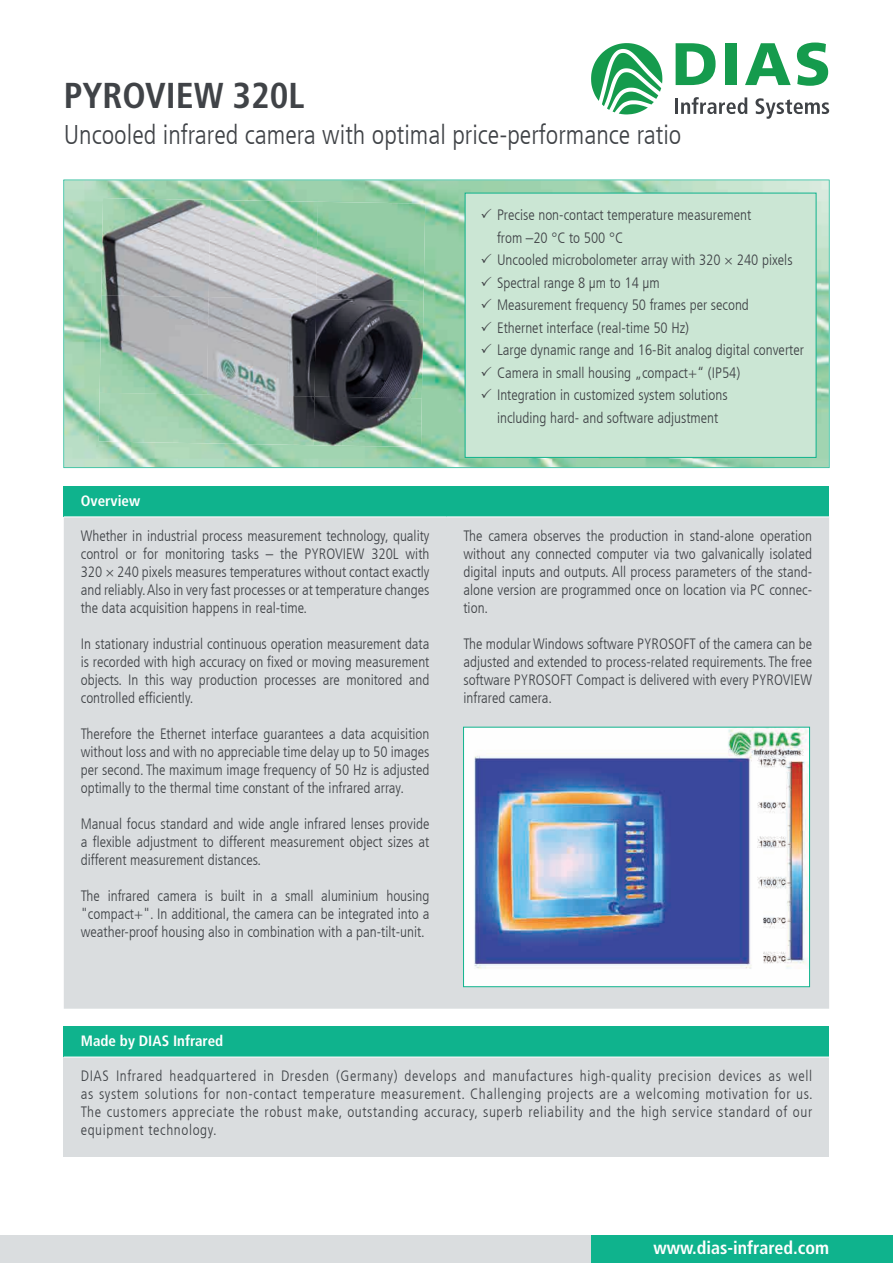
<style>
.page{position:relative;width:893px;height:1263px;background:#fff}
.page>*{position:absolute;margin:0;border:0;box-sizing:border-box;transform-origin:0 0}
.t1{font:700 condensed 36px "Frutiger LT Com";color:#404347}
.t2{font:300 condensed 27px "Frutiger LT Com";color:#404347}
.t3{font:700 condensed 18px "Frutiger LT Com";color:#fff}
.t4{font:300 condensed 15px/18px "Frutiger LT Com";color:#404347;text-align:justify}
.t5{font:700 condensed 15px "Frutiger LT Com";color:#fff}
</style>
<div class="page">
<svg style="left:591px;top:43px;width:71px;height:72px"></svg>
<hr style="left:675px;top:99px;width:3px;height:15px;background:#404347">
<svg style="left:681px;top:97px;width:66px;height:17px"></svg>
<svg style="left:755px;top:98px;width:74px;height:21px"></svg>
<svg style="left:676px;top:43px;width:40px;height:42px"></svg>
<div style="left:726px;top:43px;width:11px;height:42px;background:#159b4d"></div>
<svg style="left:745px;top:43px;width:46px;height:42px"></svg>
<svg style="left:797px;top:43px;width:31px;height:43px"></svg>
<div style="left:0;top:1236px;width:592px;height:27px;background:#dadddf"></div>
<div style="left:591px;top:1236px;width:302px;height:27px;background:#0fb38d"></div>
<svg style="left:63px;top:180px;width:767px;height:288px;background:#9cd2b0"></svg>
<div style="left:465px;top:193px;width:351px;height:265px;background:#cbe6d4"></div>
<div style="left:64px;top:486px;width:765px;height:31px;background:#0fb38d"></div>
<div style="left:64px;top:517px;width:765px;height:492px;background:#dadddf"></div>
<hr style="left:64px;top:516px;width:382px;height:1px;background:#fff">
<hr style="left:446px;top:516px;width:383px;height:1px;background:#fff">
<div style="left:64px;top:1026px;width:765px;height:31px;background:#0fb38d"></div>
<div style="left:64px;top:1057px;width:765px;height:100px;background:#dadddf"></div>
<hr style="left:64px;top:1057px;width:765px;height:1px;background:#fff">
<img style="left:465px;top:729px;width:343px;height:256px">
<div style="left:463px;top:727px;width:347px;height:260px;border:1px solid #0fb38d"></div>
<img style="left:101px;top:198px;width:109px;height:97px">
<img style="left:209px;top:200px;width:109px;height:97px">
<img style="left:316px;top:202px;width:109px;height:99px">
<img style="left:100px;top:295px;width:109px;height:98px">
<img style="left:207px;top:297px;width:109px;height:96px">
<img style="left:314px;top:299px;width:109px;height:99px">
<img style="left:99px;top:393px;width:216px;height:52px">
<img style="left:314px;top:396px;width:108px;height:51px">
<h1 class="t1" style="left:64px;top:74px;width:242px">PYROVIEW 320L</h1>
<h2 class="t2" style="left:64px;top:119px;width:619px">Uncooled infrared camera with optimal price-performance ratio</h2>
<p class="t5" style="left:81px;top:492px;width:61px">Overview</p>
<p class="t4" style="left:81px;top:527px;width:350px">Whether in industrial process measurement technology, quality control or for monitoring tasks – the PYROVIEW 320L with 320 × 240 pixels measures temperatures without contact exactly and reliably. Also in very fast processes or at temperature changes the data acquisition happens in real-time.</p>
<p class="t4" style="left:81px;top:635px;width:350px">In stationary industrial continuous operation measurement data is recorded with high accuracy on fixed or moving measurement objects. In this way production processes are monitored and controlled efficiently.</p>
<p class="t4" style="left:81px;top:725px;width:350px">Therefore the Ethernet interface guarantees a data acquisition without loss and with no appreciable time delay up to 50 images per second. The maximum image frequency of 50 Hz is adjusted optimally to the thermal time constant of the infrared array.</p>
<p class="t4" style="left:81px;top:815px;width:350px">Manual focus standard and wide angle infrared lenses provide a flexible adjustment to different measurement object sizes at different measurement distances.</p>
<p class="t4" style="left:81px;top:887px;width:350px">The infrared camera is built in a small aluminium housing "compact+". In additional, the camera can be integrated into a weather-proof housing also in combination with a pan-tilt-unit.</p>
<p class="t4" style="left:497px;top:204px;width:308px;line-height:22.5px;text-align:left">Precise non-contact temperature measurement<br>from –20 °C to 500 °C<br>Uncooled microbolometer array with 320 × 240 pixels Spectral range 8 µm to 14 µm<br>Measurement frequency 50 frames per second<br>Ethernet interface (real-time 50 Hz)<br>Large dynamic range and 16-Bit analog digital converter Camera in small housing „compact+“ (IP54)<br>Integration in customized system solutions<br>including hard- and software adjustment</p>
<p class="t4" style="left:463px;top:527px;width:350px">The camera observes the production in stand-alone operation without any connected computer via two galvanically isolated digital inputs and outputs. All process parameters of the stand&shy;alone version are programmed once on location via PC connec&shy;tion.</p>
<p class="t4" style="left:463px;top:635px;width:350px">The modular Windows software PYROSOFT of the camera can be adjusted and extended to process-related requirements. The free software PYROSOFT Compact is delivered with every PYROVIEW infrared camera.</p>
<p class="t5" style="left:81px;top:1032px;width:144px">Made by DIAS Infrared</p>
<p class="t4" style="left:81px;top:1067px;width:733px">DIAS Infrared headquartered in Dresden (Germany) develops and manufactures high-quality precision devices as well as system solutions for non-contact temperature measurement. Challenging projects are a welcoming motivation for us.<br>The customers appreciate the robust make, outstanding accuracy, superb reliability and the high service standard of our equipment technology.</p>
<p class="t3" style="left:653px;top:1236px;width:177px">www.dias-infrared.com</p>
</div>
